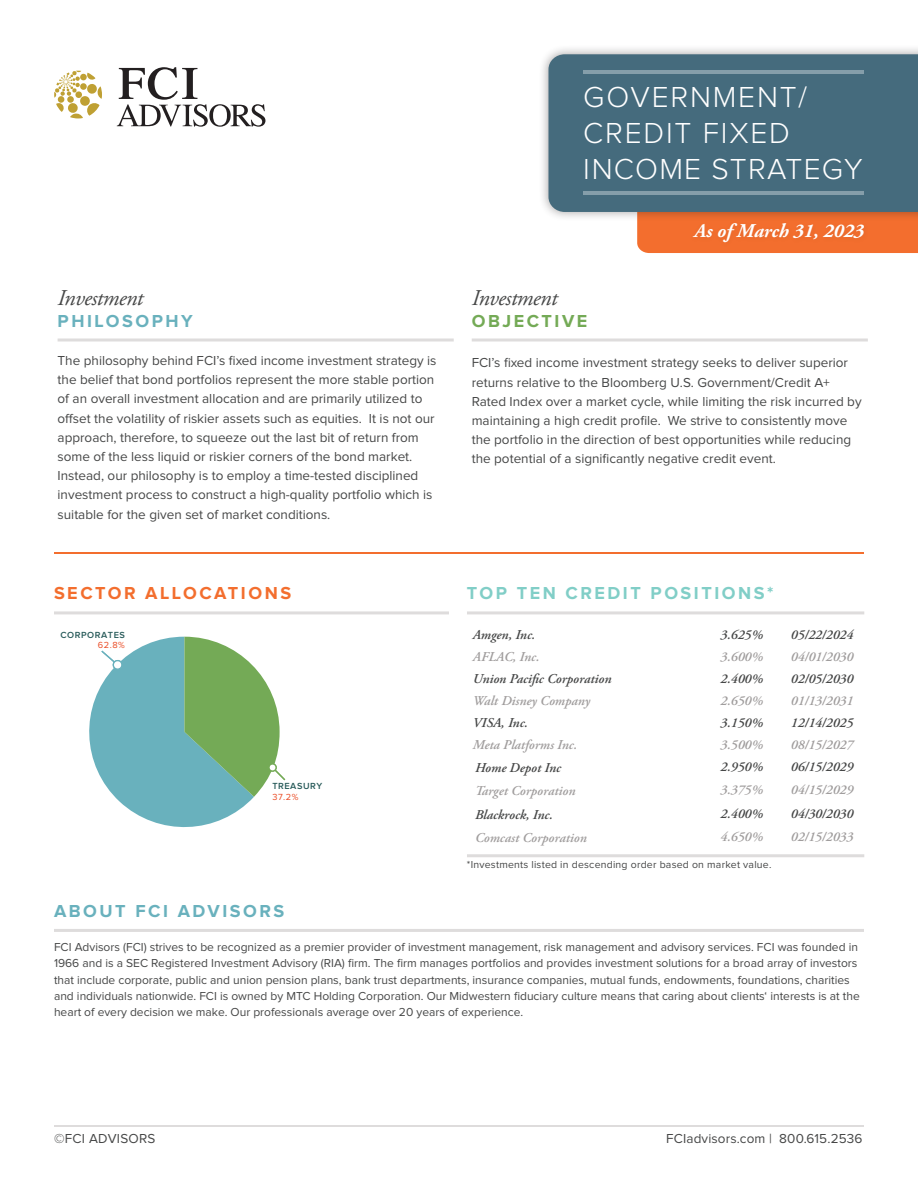
<style>
.page{position:relative;width:918px;height:1188px;background:#fff}
.page>*{position:absolute;margin:0;border:0;box-sizing:border-box;transform-origin:0 0}
.t1{font:300 30px/36px "Proxima Nova";letter-spacing:.06em;color:#fff}
.t2{font:italic 22.5px "Adobe Garamond Pro";letter-spacing:-.02em;color:#464747}
.t3{font:italic 700 19.5px "Adobe Garamond Pro";color:#fff}
.t4{font:700 18px "Proxima Nova";letter-spacing:.14em;color:#69b1bd}
.t5{font:700 18px "Proxima Nova";letter-spacing:.14em;color:#81cec7}
.t6{font:700 18px "Proxima Nova";letter-spacing:.14em;color:#f36e2e}
.t7{font:700 18px "Proxima Nova";letter-spacing:.14em;color:#74aa56}
.t8{font:13.5px/19.2px "Proxima Nova";color:#464747}
.t9{font:italic 600 13.5px "Adobe Garamond Pro";color:#a09d9d}
.t10{font:italic 600 13.5px "Adobe Garamond Pro";color:#464747}
.t11{font:13.5px "Proxima Nova";letter-spacing:.02em;color:#464747}
.t12{font:12px/16.2px "Proxima Nova";color:#464747}
.t13{font:10.5px "Proxima Nova";letter-spacing:.02em;color:#464747}
.t14{font:600 9.15px/10.5px "Proxima Nova";letter-spacing:.06em;color:#275a59}
.s1{font-weight:400;color:#ea4a23}
</style>
<div class="page">
<hr style="left:54px;top:1125px;width:810px;height:2px;background:#dedcdc">
<svg style="left:54px;top:71px;width:48px;height:47px"></svg>
<svg style="left:117px;top:67px;width:148px;height:60px"></svg>
<div style="left:637px;top:222px;width:281px;height:31px;background:#f36e2e"></div>
<div style="left:688px;top:220px;width:181px;height:28px;background:#f16d2d"></div>
<div style="left:539px;top:44px;width:379px;height:178px;background:#231f20;opacity:.38"></div>
<div style="left:548px;top:54px;width:370px;height:158px;background:#456b7d"></div>
<hr style="left:58px;top:339px;width:396px;height:3px;background:#dedcdc">
<hr style="left:472px;top:339px;width:396px;height:3px;background:#dedcdc">
<hr style="left:54px;top:552px;width:810px;height:1px;background:#f36e2e">
<hr style="left:467px;top:611px;width:397px;height:3px;background:#dedcdc">
<hr style="left:467px;top:854px;width:397px;height:3px;background:#dedcdc">
<svg style="left:89px;top:637px;width:197px;height:191px"></svg>
<hr style="left:54px;top:611px;width:395px;height:3px;background:#dedcdc">
<hr style="left:54px;top:929px;width:810px;height:3px;background:#dedcdc">
<hr style="left:583px;top:70px;width:281px;height:4px;background:#859eaa">
<hr style="left:583px;top:191px;width:281px;height:4px;background:#859eaa">
<h1 class="t1" style="left:583px;top:80px;width:281px">GOVERNMENT/<br>CREDIT FIXED<br>INCOME STRATEGY</h1>
<p class="t2" style="left:58px;top:284px;width:87px">Investment</p>
<p class="t4" style="left:58px;top:312px;width:137px">PHILOSOPHY</p>
<p class="t8" style="left:58px;top:351px;width:381px">The philosophy behind FCI’s fixed income investment strategy is the belief that bond portfolios represent the more stable portion of an overall investment allocation and are primarily utilized to offset the volatility of riskier assets such as equities. It is not our approach, therefore, to squeeze out the last bit of return from some of the less liquid or riskier corners of the bond market.<br>Instead, our philosophy is to employ a time-tested disciplined investment process to construct a high-quality portfolio which is suitable for the given set of market conditions.</p>
<p class="t6" style="left:54px;top:585px;width:239px">SECTOR ALLOCATIONS</p>
<p class="t14" style="left:61px;top:630px;width:66px;text-align:right">CORPORATES<br><span class="s1">62.8%</span></p>
<p class="t14" style="left:272px;top:781px;width:51px">TREASURY<br><span class="s1">37.2%</span></p>
<h3 class="t3" style="left:694px;top:219px;width:171px">As of March 31, 2023</h3>
<p class="t2" style="left:472px;top:284px;width:87px">Investment</p>
<p class="t7" style="left:472px;top:312px;width:117px">OBJECTIVE</p>
<p class="t8" style="left:472px;top:354px;width:391px">FCI’s fixed income investment strategy seeks to deliver superior returns relative to the Bloomberg U.S. Government/Credit A+ Rated Index over a market cycle, while limiting the risk incurred by maintaining a high credit profile. We strive to consistently move the portfolio in the direction of best opportunities while reducing the potential of a significantly negative credit event.</p>
<p class="t5" style="left:467px;top:585px;width:308px">TOP TEN CREDIT POSITIONS*</p>
<p class="t10" style="left:473px;top:627px;width:64px">Amgen, Inc.</p>
<p class="t10" style="left:720px;top:627px;width:44px">3.625%</p>
<p class="t10" style="left:791px;top:627px;width:64px">05/22/2024</p>
<p class="t9" style="left:473px;top:649px;width:68px">AFLAC, Inc.</p>
<p class="t9" style="left:720px;top:649px;width:44px">3.600%</p>
<p class="t9" style="left:791px;top:649px;width:64px">04/01/2030</p>
<p class="t10" style="left:473px;top:671px;width:140px">Union Pacific Corporation</p>
<p class="t10" style="left:720px;top:671px;width:44px">2.400%</p>
<p class="t10" style="left:791px;top:671px;width:64px">02/05/2030</p>
<p class="t9" style="left:473px;top:693px;width:119px">Walt Disney Company</p>
<p class="t9" style="left:720px;top:693px;width:44px">2.650%</p>
<p class="t9" style="left:791px;top:693px;width:64px">01/13/2031</p>
<p class="t10" style="left:473px;top:715px;width:57px">VISA, Inc.</p>
<p class="t10" style="left:720px;top:715px;width:44px">3.150%</p>
<p class="t10" style="left:791px;top:715px;width:64px">12/14/2025</p>
<p class="t9" style="left:473px;top:737px;width:106px">Meta Platforms Inc.</p>
<p class="t9" style="left:720px;top:737px;width:44px">3.500%</p>
<p class="t9" style="left:791px;top:737px;width:64px">08/15/2027</p>
<p class="t10" style="left:475px;top:760px;width:87px">Home Depot Inc</p>
<p class="t10" style="left:720px;top:759px;width:44px">2.950%</p>
<p class="t10" style="left:791px;top:759px;width:64px">06/15/2029</p>
<p class="t9" style="left:475px;top:783px;width:102px">Target Corporation</p>
<p class="t9" style="left:720px;top:782px;width:44px">3.375%</p>
<p class="t9" style="left:791px;top:782px;width:64px">04/15/2029</p>
<p class="t10" style="left:475px;top:806px;width:79px">Blackrock, Inc.</p>
<p class="t10" style="left:720px;top:806px;width:44px">2.400%</p>
<p class="t10" style="left:791px;top:806px;width:64px">04/30/2030</p>
<p class="t9" style="left:475px;top:830px;width:113px">Comcast Corporation</p>
<p class="t9" style="left:720px;top:829px;width:44px">4.650%</p>
<p class="t9" style="left:791px;top:829px;width:64px">02/15/2033</p>
<p class="t13" style="left:467px;top:859px;width:306px">*Investments listed in descending order based on market value.</p>
<p class="t4" style="left:54px;top:903px;width:232px">ABOUT FCI ADVISORS</p>
<p class="t12" style="left:54px;top:940px;width:807px">FCI Advisors (FCI) strives to be recognized as a premier provider of investment management, risk management and advisory services. FCI was founded in 1966 and is a SEC Registered Investment Advisory (RIA) firm. The firm manages portfolios and provides investment solutions for a broad array of investors that include corporate, public and union pension plans, bank trust departments, insurance companies, mutual funds, endowments, foundations, charities and individuals nationwide. FCI is owned by MTC Holding Corporation. Our Midwestern fiduciary culture means that caring about clients‘ interests is at the heart of every decision we make. Our professionals average over 20 years of experience.</p>
<p class="t11" style="left:54px;top:1132px;width:103px">©FCI ADVISORS</p>
<p class="t8" style="left:666px;top:1129px;width:198px">FCIadvisors.com | 800.615.2536</p>
</div>
